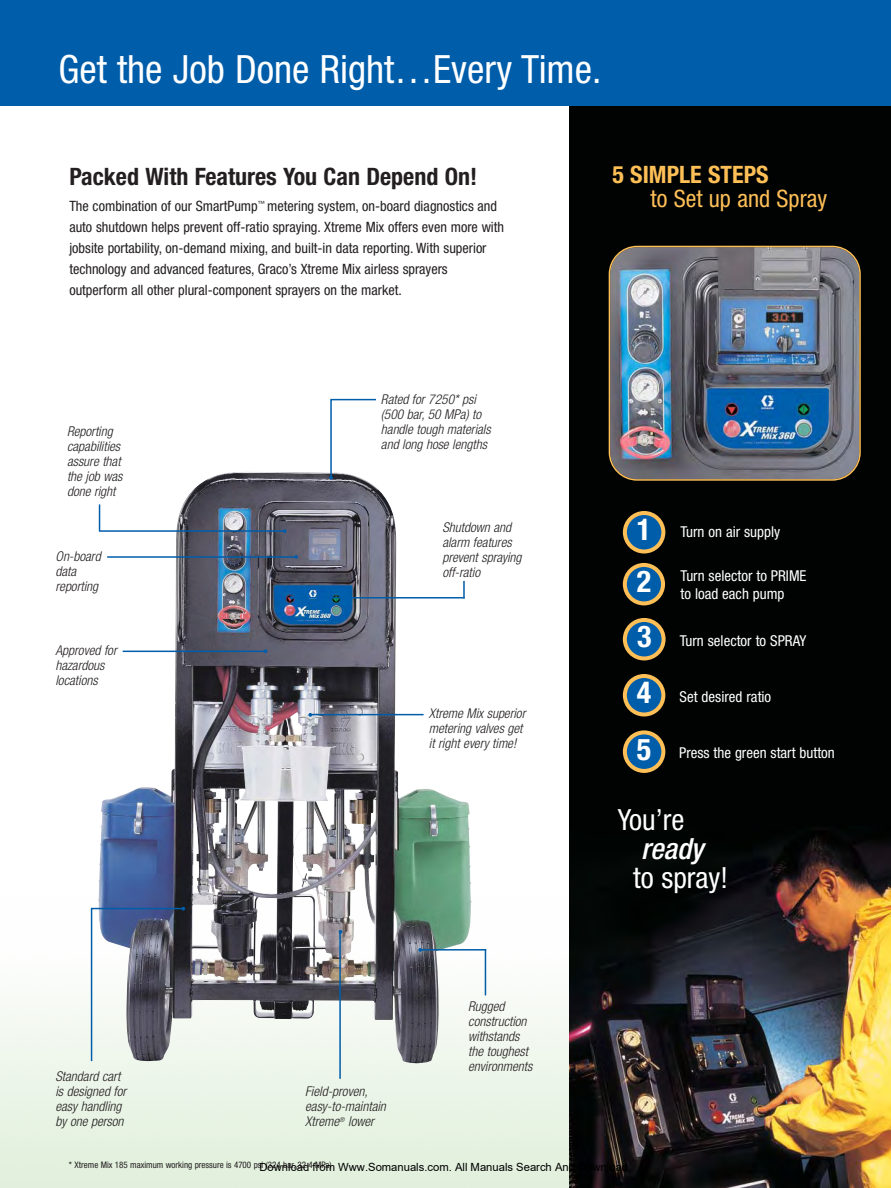
<style>
.page{position:relative;width:891px;height:1188px;background:#fff}
.page>*{position:absolute;margin:0;border:0;box-sizing:border-box;transform-origin:0 0}
.t1{font:condensed 39px "Helvetica Neue LT Std";color:#fff}
.t2{font:700 condensed 30px "Helvetica Neue LT Std";color:#fff}
.t3{font:condensed 29.25px "Helvetica Neue LT Std";color:#fff}
.t4{font:italic 500 condensed 29.25px "Helvetica Neue LT Std";letter-spacing:-.005em;color:#fff}
.t5{font:700 condensed 24px "Helvetica Neue LT Std";color:#231f20}
.t6{font:condensed 24px "Helvetica Neue LT Std";color:#febf57}
.t7{font:700 condensed 24px "Helvetica Neue LT Std";color:#febf57}
.t8{font:condensed 15px/18px "Helvetica Neue LT Std";color:#fff}
.t9{font:condensed 14.25px/21px "Helvetica Neue LT Std";color:#231f20}
.t10{font:italic 300 condensed 13.5px/15px "Helvetica Neue LT Std";color:#231f20}
.t11{font:11.25px "Arial";color:#000}
.t12{font:condensed 9px "Helvetica Neue LT Std";color:#231f20}
.s1{font-weight:700;font-size:30px}
</style>
<div class="page">
<img style="left:569px;top:106px;width:322px;height:1082px">
<div style="left:0;top:0;width:891px;height:106px;background:#005daa"></div>
<img style="left:97px;top:472px;width:375px;height:592px">
<img style="left:609px;top:246px;width:252px;height:235px">
<svg style="left:623px;top:563px;width:42px;height:42px;background:#446571"></svg>
<svg style="left:623px;top:674px;width:42px;height:43px;background:#43636f"></svg>
<svg style="left:623px;top:730px;width:42px;height:43px;background:#43636f"></svg>
<svg style="left:623px;top:618px;width:43px;height:42px;background:#43636f"></svg>
<svg style="left:623px;top:511px;width:42px;height:43px;background:#43636f"></svg>
<svg style="left:283px;top:529px;width:4px;height:4px"></svg>
<svg style="left:308px;top:713px;width:4px;height:4px"></svg>
<svg style="left:418px;top:948px;width:4px;height:4px"></svg>
<hr style="left:292px;top:597px;width:173px;height:2px;background:#005daa">
<svg style="left:99px;top:504px;width:1px;height:26px"></svg>
<hr style="left:99px;top:530px;width:185px;height:2px;background:#005daa">
<hr style="left:107px;top:556px;width:189px;height:2px;background:#005daa">
<svg style="left:463px;top:581px;width:2px;height:17px"></svg>
<hr style="left:311px;top:714px;width:113px;height:1px;background:#005daa">
<hr style="left:420px;top:949px;width:66px;height:2px;background:#005daa">
<hr style="left:485px;top:949px;width:1px;height:46px;background:#005daa">
<hr style="left:339px;top:932px;width:2px;height:147px;background:#005daa">
<svg style="left:294px;top:555px;width:4px;height:4px"></svg>
<svg style="left:329px;top:398px;width:48px;height:82px"></svg>
<svg style="left:90px;top:907px;width:95px;height:156px"></svg>
<hr style="left:123px;top:651px;width:142px;height:1px;background:#005daa">
<h1 class="t1" style="left:58px;top:55px;width:544px">Get the Job Done Right…Every Time.</h1>
<h3 class="t5" style="left:69px;top:168px;width:409px">Packed With Features You Can Depend On!</h3>
<p class="t9" style="left:69px;top:197px;width:436px">The combination of our SmartPump<sup>™</sup> metering system, on-board diagnostics and auto shutdown helps prevent off-ratio spraying. Xtreme Mix offers even more with jobsite portability, on-demand mixing, and built-in data reporting. With superior technology and advanced features, Graco’s Xtreme Mix airless sprayers outperform all other plural-component sprayers on the market.</p>
<h3 class="t7" style="left:612px;top:166px;width:158px">5 SIMPLE STEPS</h3>
<h3 class="t6" style="left:650px;top:190px;width:178px">to Set up and Spray</h3>
<p class="t10" style="left:67px;top:425px;width:57px">Reporting capabilities assure that the job was done right</p>
<p class="t10" style="left:56px;top:550px;width:47px">On-board data reporting</p>
<p class="t10" style="left:56px;top:644px;width:63px">Approved for hazardous locations</p>
<p class="t10" style="left:381px;top:393px;width:111px">Rated for 7250* psi (500 bar, 50 MPa) to handle tough materials and long hose lengths</p>
<p class="t10" style="left:442px;top:521px;width:81px">Shutdown and alarm features prevent spraying off-ratio</p>
<p class="t10" style="left:429px;top:707px;width:98px">Xtreme Mix superior metering valves get it right every time!</p>
<p class="t8" style="left:637px;top:524px;width:145px"><span class="s1">1</span> Turn on air supply</p>
<h2 class="t2" style="left:637px;top:571px;width:16px">2</h2>
<h2 class="t2" style="left:637px;top:626px;width:16px">3</h2>
<p class="t8" style="left:681px;top:568px;width:127px">Turn selector to PRIME to load each pump</p>
<p class="t8" style="left:680px;top:633px;width:128px">Turn selector to SPRAY</p>
<h2 class="t2" style="left:637px;top:682px;width:16px">4</h2>
<p class="t8" style="left:680px;top:689px;width:93px">Set desired ratio</p>
<p class="t8" style="left:637px;top:745px;width:199px"><span class="s1">5</span> Press the green start button</p>
<h3 class="t3" style="left:618px;top:809px;width:68px">You’re</h3>
<h3 class="t4" style="left:641px;top:838px;width:64px">ready</h3>
<h3 class="t3" style="left:633px;top:867px;width:96px">to spray!</h3>
<p class="t10" style="left:55px;top:1070px;width:72px">Standard cart is designed for easy handling by one person</p>
<p class="t10" style="left:305px;top:1085px;width:82px">Field-proven, easy-to-maintain<br>Xtreme<sup>®</sup> lower</p>
<p class="t10" style="left:468px;top:1000px;width:66px">Rugged construction withstands the toughest environments</p>
<p class="t12" style="left:69px;top:1162px;width:264px">* Xtreme Mix 185 maximum working pressure is 4700 psi (324 bar, 32.4 MPa)</p>
<p class="t11" style="left:259px;top:1160px;width:373px">Download from Www.Somanuals.com. All Manuals Search And Download.</p>
</div>
